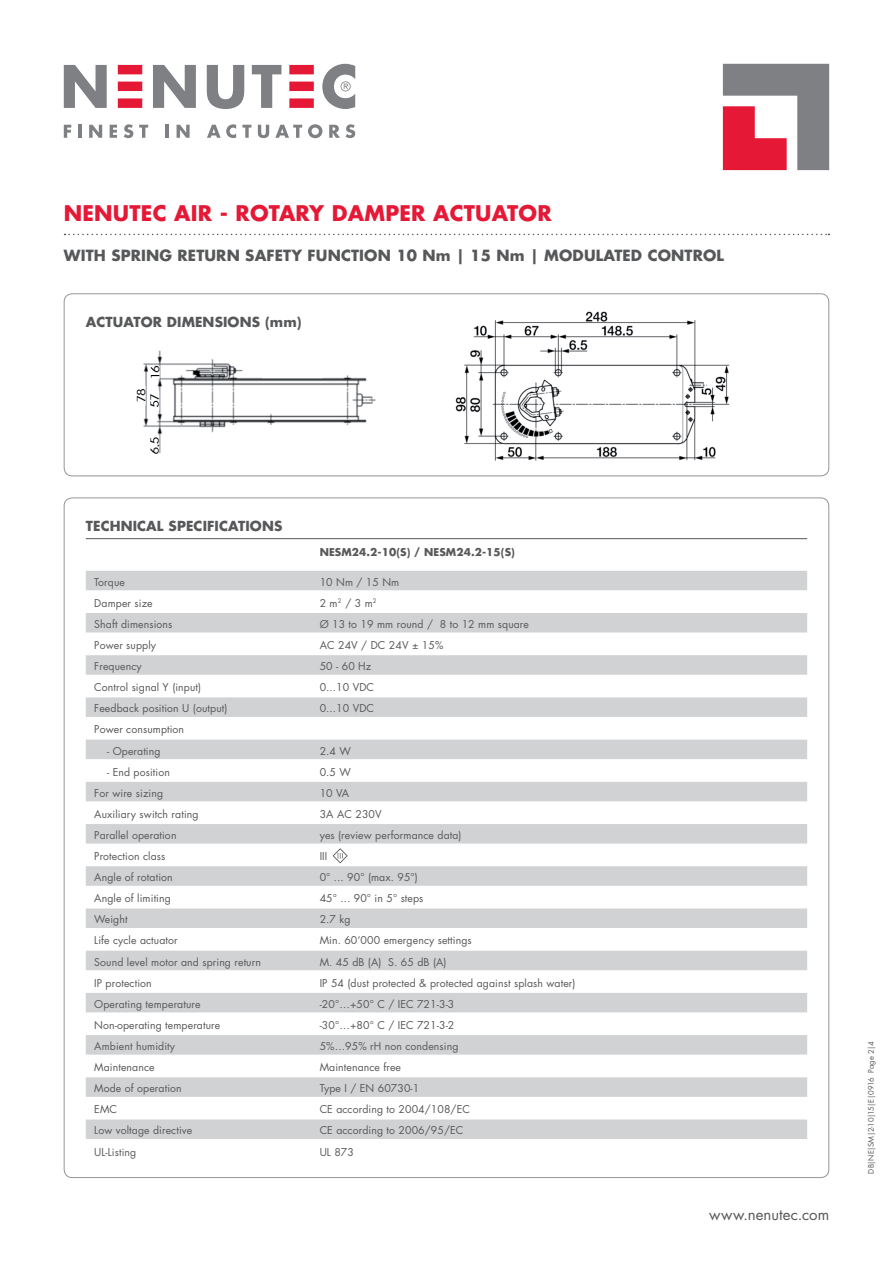
<style>
.page{position:relative;width:893px;height:1263px;background:#fff}
.page>*{position:absolute;margin:0;border:0;box-sizing:border-box;transform-origin:0 0}
.t1{font:700 21px "Futura Std";letter-spacing:.01em;color:#e51836}
.t2{font:700 15px "Futura Std";letter-spacing:.01em;color:#57585a}
.t3{font:15px "Futura Std";color:#57585a}
.t4{font:700 13.5px "Futura Std";letter-spacing:.01em;color:#57585a}
.t5{font:10.5px "Futura Std";letter-spacing:.01em;color:#57585a}
.t6{font:700 10.5px "Futura Std";letter-spacing:.01em;color:#57585a}
.t7{font:7.5px "Futura Std";letter-spacing:.015em;color:#57585a}
</style>
<div class="page">
<hr style="left:86px;top:538px;width:721px;height:1px;background:#57585a">
<div style="left:86px;top:571px;width:721px;height:19px;background:#d1d2d4"></div>
<div style="left:86px;top:613px;width:721px;height:19px;background:#d1d2d4"></div>
<div style="left:86px;top:655px;width:721px;height:20px;background:#d1d2d4"></div>
<div style="left:86px;top:697px;width:721px;height:20px;background:#d1d2d4"></div>
<div style="left:86px;top:740px;width:721px;height:19px;background:#d1d2d4"></div>
<div style="left:86px;top:782px;width:721px;height:19px;background:#d1d2d4"></div>
<div style="left:86px;top:824px;width:721px;height:19px;background:#d1d2d4"></div>
<div style="left:86px;top:866px;width:721px;height:20px;background:#d1d2d4"></div>
<div style="left:86px;top:908px;width:721px;height:20px;background:#d1d2d4"></div>
<div style="left:86px;top:951px;width:721px;height:19px;background:#d1d2d4"></div>
<div style="left:86px;top:993px;width:721px;height:19px;background:#d1d2d4"></div>
<div style="left:86px;top:1035px;width:721px;height:19px;background:#d1d2d4"></div>
<div style="left:86px;top:1077px;width:721px;height:20px;background:#d1d2d4"></div>
<div style="left:86px;top:1119px;width:721px;height:20px;background:#d1d2d4"></div>
<svg style="left:333px;top:848px;width:15px;height:15px"></svg>
<svg style="left:65px;top:234px;width:764px;height:1px"></svg>
<div style="left:64px;top:293px;width:765px;height:183px;border:1px solid #939598;border-radius:8px"></div>
<img style="left:136px;top:350px;width:240px;height:104px">
<img style="left:455px;top:312px;width:275px;height:149px">
<svg style="left:723px;top:64px;width:106px;height:106px"></svg>
<svg style="left:118px;top:65px;width:24px;height:43px"></svg>
<svg style="left:289px;top:65px;width:25px;height:43px"></svg>
<svg style="left:64px;top:65px;width:43px;height:43px"></svg>
<svg style="left:153px;top:65px;width:43px;height:43px"></svg>
<svg style="left:207px;top:65px;width:37px;height:44px"></svg>
<svg style="left:252px;top:65px;width:29px;height:43px"></svg>
<svg style="left:322px;top:64px;width:33px;height:45px"></svg>
<svg style="left:64px;top:125px;width:7px;height:13px"></svg>
<hr style="left:78px;top:125px;width:4px;height:13px;background:#7e8083">
<svg style="left:89px;top:125px;width:13px;height:13px"></svg>
<svg style="left:110px;top:125px;width:7px;height:13px"></svg>
<svg style="left:124px;top:124px;width:9px;height:14px"></svg>
<svg style="left:139px;top:125px;width:9px;height:13px"></svg>
<svg style="left:166px;top:125px;width:3px;height:13px"></svg>
<svg style="left:177px;top:125px;width:13px;height:13px"></svg>
<svg style="left:207px;top:124px;width:29px;height:14px"></svg>
<svg style="left:242px;top:125px;width:9px;height:13px"></svg>
<svg style="left:258px;top:125px;width:11px;height:13px"></svg>
<svg style="left:275px;top:125px;width:27px;height:13px"></svg>
<svg style="left:308px;top:124px;width:14px;height:14px"></svg>
<svg style="left:329px;top:125px;width:11px;height:13px"></svg>
<svg style="left:346px;top:124px;width:9px;height:14px"></svg>
<h1 class="t1" style="left:64px;top:200px;width:489px">NENUTEC AIR - ROTARY DAMPER ACTUATOR</h1>
<h2 class="t2" style="left:64px;top:245px;width:662px">WITH SPRING RETURN SAFETY FUNCTION 10 Nm | 15 Nm | MODULATED CONTROL</h2>
<p class="t4" style="left:86px;top:312px;width:217px">ACTUATOR DIMENSIONS (mm)</p>
<p class="t4" style="left:86px;top:517px;width:198px">TECHNICAL SPECIFICATIONS</p>
<p class="t6" style="left:320px;top:545px;width:197px">NESM24.2-10(S) / NESM24.2-15(S)</p>
<p class="t5" style="left:94px;top:575px;width:32px">Torque</p>
<p class="t5" style="left:320px;top:575px;width:81px">10 Nm / 15 Nm</p>
<p class="t5" style="left:94px;top:596px;width:60px">Damper size</p>
<p class="t5" style="left:320px;top:596px;width:59px">2 m<sup>2</sup> / 3 m<sup>2</sup></p>
<p class="t5" style="left:94px;top:617px;width:80px">Shaft dimensions</p>
<p class="t5" style="left:320px;top:617px;width:211px">Ø 13 to 19 mm round / 8 to 12 mm square</p>
<p class="t5" style="left:94px;top:638px;width:63px">Power supply</p>
<p class="t5" style="left:320px;top:638px;width:125px">AC 24V / DC 24V ± 15%</p>
<p class="t5" style="left:94px;top:659px;width:49px">Frequency</p>
<p class="t5" style="left:320px;top:659px;width:53px">50 - 60 Hz</p>
<p class="t5" style="left:94px;top:681px;width:108px">Control signal Y (input)</p>
<p class="t5" style="left:320px;top:681px;width:56px">0...10 VDC</p>
<p class="t5" style="left:94px;top:702px;width:135px">Feedback position U (output)</p>
<p class="t5" style="left:320px;top:702px;width:56px">0...10 VDC</p>
<p class="t5" style="left:94px;top:723px;width:91px">Power consumption</p>
<p class="t5" style="left:107px;top:744px;width:55px">- Operating</p>
<p class="t5" style="left:320px;top:744px;width:33px">2.4 W</p>
<p class="t5" style="left:107px;top:765px;width:64px">- End position</p>
<p class="t5" style="left:320px;top:765px;width:33px">0.5 W</p>
<p class="t5" style="left:94px;top:786px;width:70px">For wire sizing</p>
<p class="t5" style="left:320px;top:786px;width:31px">10 VA</p>
<p class="t5" style="left:94px;top:807px;width:106px">Auxiliary switch rating</p>
<p class="t5" style="left:320px;top:807px;width:64px">3A AC 230V</p>
<p class="t5" style="left:94px;top:828px;width:84px">Parallel operation</p>
<p class="t5" style="left:320px;top:828px;width:143px">yes (review performance data)</p>
<p class="t5" style="left:94px;top:849px;width:73px">Protection class</p>
<p class="t5" style="left:320px;top:849px;width:9px">III</p>
<p class="t5" style="left:94px;top:870px;width:80px">Angle of rotation</p>
<p class="t5" style="left:320px;top:870px;width:100px">0° ... 90° (max. 95°)</p>
<p class="t5" style="left:94px;top:892px;width:78px">Angle of limiting</p>
<p class="t5" style="left:320px;top:892px;width:105px">45° ... 90° in 5° steps</p>
<p class="t5" style="left:94px;top:913px;width:35px">Weight</p>
<p class="t5" style="left:320px;top:913px;width:32px">2.7 kg</p>
<p class="t5" style="left:94px;top:934px;width:85px">Life cycle actuator</p>
<p class="t5" style="left:320px;top:934px;width:154px">Min. 60‘000 emergency settings</p>
<p class="t5" style="left:94px;top:955px;width:168px">Sound level motor and spring return</p>
<p class="t5" style="left:320px;top:955px;width:128px">M. 45 dB (A) S. 65 dB (A)</p>
<p class="t5" style="left:94px;top:976px;width:59px">IP protection</p>
<p class="t5" style="left:320px;top:976px;width:257px">IP 54 (dust protected &amp; protected against splash water)</p>
<p class="t5" style="left:94px;top:997px;width:108px">Operating temperature</p>
<p class="t5" style="left:320px;top:997px;width:136px">-20°…+50° C / IEC 721-3-3</p>
<p class="t5" style="left:94px;top:1018px;width:128px">Non-operating temperature</p>
<p class="t5" style="left:320px;top:1018px;width:136px">-30°…+80° C / IEC 721-3-2</p>
<p class="t5" style="left:94px;top:1039px;width:82px">Ambient humidity</p>
<p class="t5" style="left:320px;top:1039px;width:140px">5%…95% rH non condensing</p>
<p class="t5" style="left:94px;top:1060px;width:62px">Maintenance</p>
<p class="t5" style="left:320px;top:1060px;width:83px">Maintenance free</p>
<p class="t5" style="left:94px;top:1082px;width:89px">Mode of operation</p>
<p class="t5" style="left:320px;top:1082px;width:101px">Type I / EN 60730-1</p>
<p class="t5" style="left:94px;top:1103px;width:24px">EMC</p>
<p class="t5" style="left:320px;top:1103px;width:152px">CE according to 2004/108/EC</p>
<p class="t5" style="left:94px;top:1124px;width:100px">Low voltage directive</p>
<p class="t5" style="left:320px;top:1124px;width:145px">CE according to 2006/95/EC</p>
<p class="t5" style="left:94px;top:1145px;width:44px">UL-Listing</p>
<p class="t5" style="left:320px;top:1145px;width:36px">UL 873</p>
<h2 class="t3" style="left:709px;top:1205px;width:121px">www.nenutec.com</h2>
<p class="t7" style="left:866px;top:1174px;width:134px;rotate:-90deg">DB|NE|SM|2-10|15|E|0916 Page 2|4</p>
</div>
